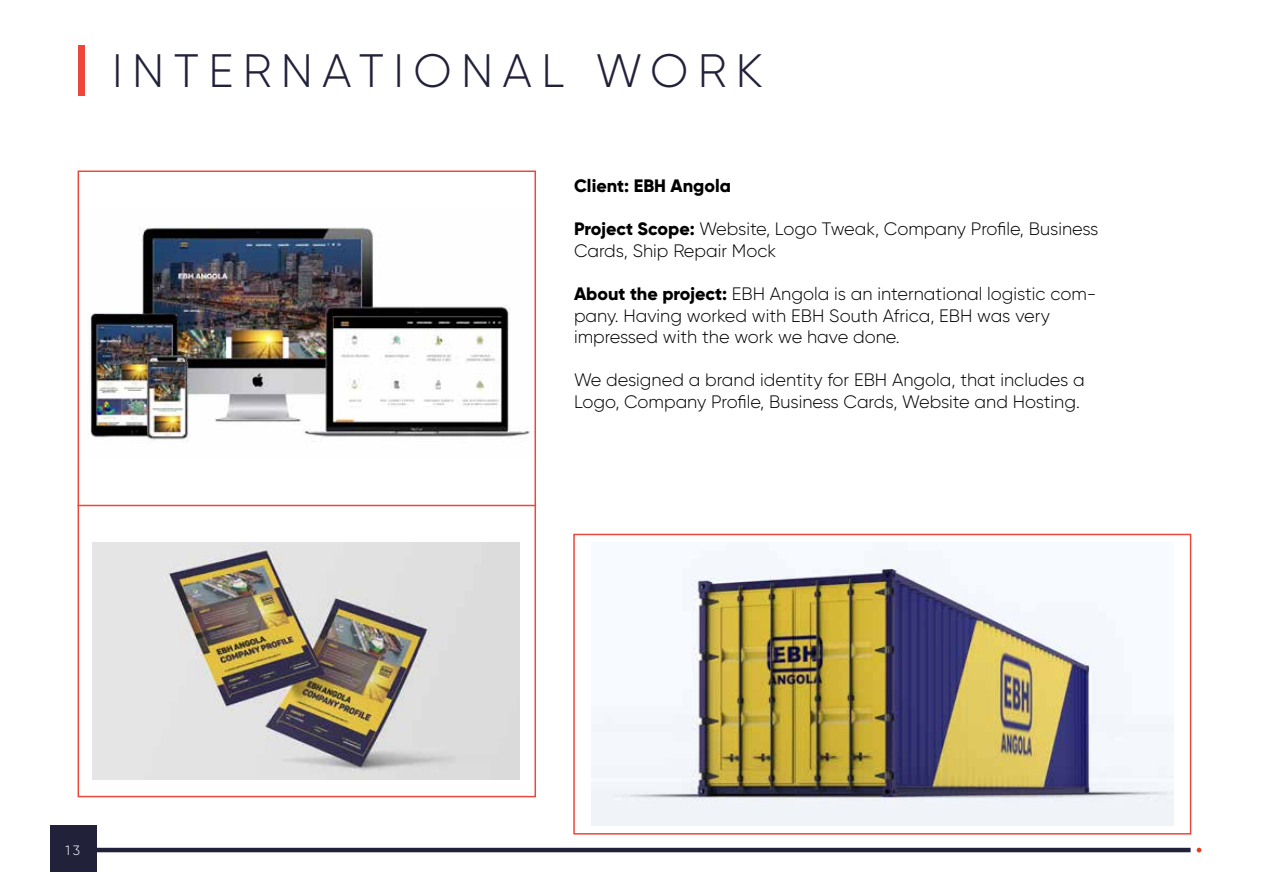
<style>
.page{position:relative;width:1263px;height:893px;background:#fff}
.page>*{position:absolute;margin:0;border:0;box-sizing:border-box;transform-origin:0 0}
.t1{font:300 46.8px "Gilroy";letter-spacing:.2em;color:#21213a}
.t2{font:300 18px/21.6px "Gilroy";color:#000}
.t3{font:800 18px "Gilroy";color:#000}
.t4{font:300 13.5px "Gilroy";color:#fff}
.s1{font-weight:800}
</style>
<div class="page">
<img style="left:591px;top:543px;width:582px;height:282px">
<img style="left:89px;top:227px;width:441px;height:216px">
<div style="left:78px;top:45px;width:6px;height:50px;background:#ed473b"></div>
<svg style="left:1197px;top:848px;width:4px;height:4px"></svg>
<hr style="left:97px;top:848px;width:1093px;height:4px;background:#21213a">
<div style="left:50px;top:825px;width:47px;height:47px;background:#21213a"></div>
<div style="left:78px;top:171px;width:458px;height:626px;border:2px solid #ed473b"></div>
<div style="left:573px;top:534px;width:618px;height:301px;border:2px solid #ed473b"></div>
<hr style="left:78px;top:505px;width:458px;height:1px;background:#ed473b">
<img style="left:93px;top:543px;width:426px;height:236px">
<h1 class="t1" style="left:112px;top:42px;width:652px">INTERNATIONAL WORK</h1>
<p class="t3" style="left:574px;top:174px;width:158px">Client: EBH Angola</p>
<p class="t2" style="left:574px;top:218px;width:526px"><span class="s1">Project Scope:</span> Website, Logo Tweak, Company Profile, Business<br>Cards, Ship Repair Mock</p>
<p class="t2" style="left:574px;top:283px;width:524px"><span class="s1">About the project:</span> EBH Angola is an international logistic com&shy;pany. Having worked with EBH South Africa, EBH was very impressed with the work we have done.</p>
<p class="t2" style="left:574px;top:369px;width:512px">We designed a brand identity for EBH Angola, that includes a<br>Logo, Company Profile, Business Cards, Website and Hosting.</p>
<p class="t4" style="left:66px;top:842px;width:16px">13</p>
</div>
